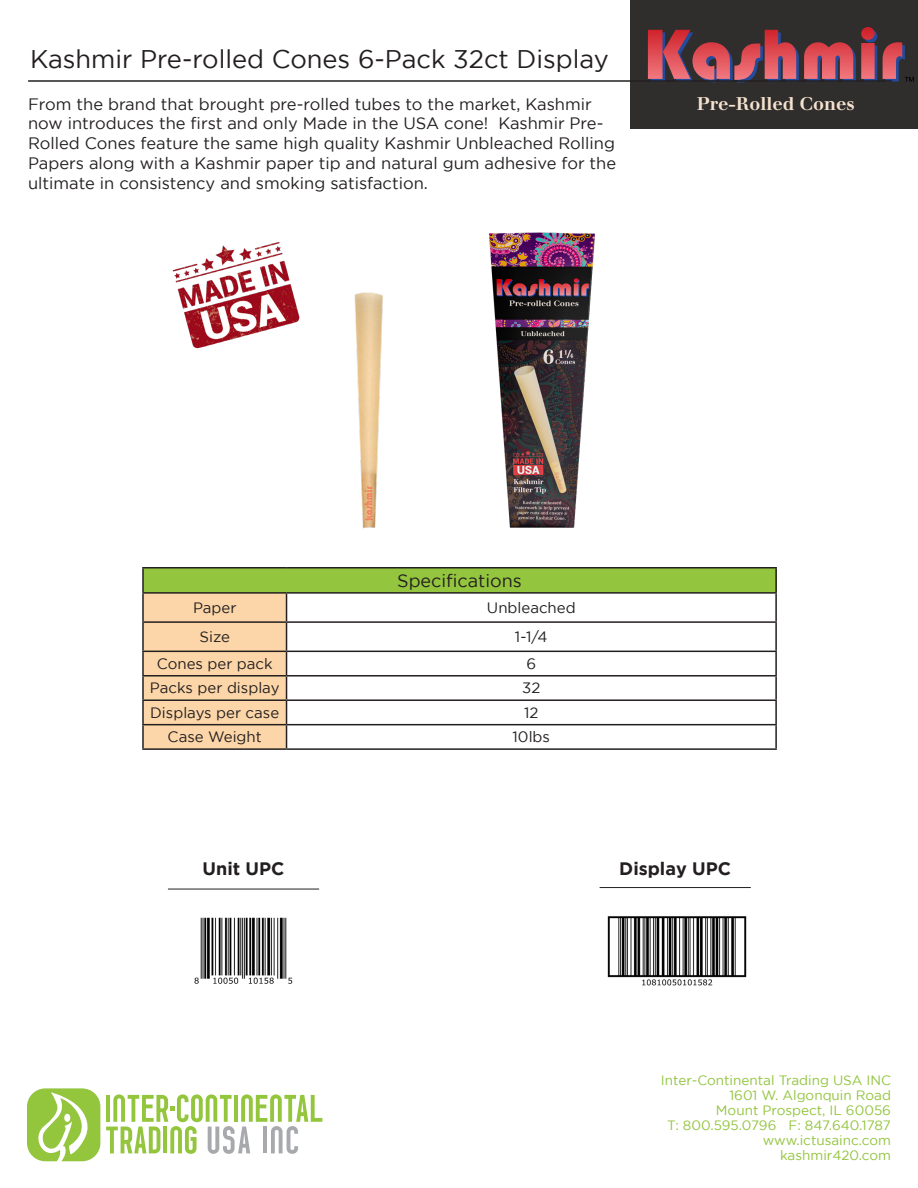
<style>
.page{position:relative;width:918px;height:1188px;background:#fff}
.page>*{position:absolute;margin:0;border:0;box-sizing:border-box;transform-origin:0 0}
.t1{font:25.5px "Gotham";color:#231f20}
.t2{font:700 18px "Gotham";color:#231f20}
.t3{font:700 18px "Justus";color:#f5e3cf}
.table_text{font:18px "Gotham";color:#231f20}
.t4{font:16.5px/19.8px "Gotham";color:#231f20}
.table_text-2{font:15px "Gotham";color:#231f20}
.t5{font:13.5px/15px "Gotham";color:#92c43d;text-align:right}
</style>
<div class="page">
<div style="left:630px;top:0;width:288px;height:129px;background:#302d2d"></div>
<svg style="left:27px;top:1088px;width:73px;height:73px"></svg>
<svg style="left:106px;top:1094px;width:216px;height:60px"></svg>
<svg style="left:648px;top:27px;width:229px;height:56px"></svg>
<svg style="left:883px;top:42px;width:31px;height:40px"></svg>
<hr style="left:28px;top:80px;width:864px;height:2px;background:#231f20">
<div style="left:143px;top:568px;width:633px;height:25px;background:#94c53f"></div>
<hr style="left:142px;top:567px;width:145px;height:1px;background:#231f20">
<hr style="left:142px;top:568px;width:2px;height:24px;background:#231f20">
<hr style="left:287px;top:567px;width:490px;height:1px;background:#231f20">
<hr style="left:775px;top:568px;width:2px;height:24px;background:#231f20">
<hr style="left:142px;top:592px;width:145px;height:2px;background:#231f20">
<hr style="left:142px;top:594px;width:2px;height:27px;background:#231f20">
<hr style="left:287px;top:592px;width:490px;height:2px;background:#231f20">
<hr style="left:775px;top:594px;width:2px;height:27px;background:#231f20">
<hr style="left:142px;top:621px;width:145px;height:2px;background:#231f20">
<hr style="left:142px;top:623px;width:2px;height:28px;background:#231f20">
<hr style="left:287px;top:621px;width:490px;height:2px;background:#231f20">
<hr style="left:775px;top:623px;width:2px;height:28px;background:#231f20">
<hr style="left:142px;top:651px;width:145px;height:1px;background:#231f20">
<hr style="left:142px;top:652px;width:2px;height:23px;background:#231f20">
<hr style="left:287px;top:651px;width:490px;height:1px;background:#231f20">
<hr style="left:775px;top:652px;width:2px;height:23px;background:#231f20">
<hr style="left:142px;top:675px;width:145px;height:2px;background:#231f20">
<hr style="left:142px;top:677px;width:2px;height:22px;background:#231f20">
<hr style="left:287px;top:675px;width:490px;height:2px;background:#231f20">
<hr style="left:775px;top:677px;width:2px;height:22px;background:#231f20">
<hr style="left:142px;top:699px;width:145px;height:2px;background:#231f20">
<hr style="left:142px;top:701px;width:2px;height:23px;background:#231f20">
<hr style="left:287px;top:699px;width:490px;height:2px;background:#231f20">
<hr style="left:775px;top:701px;width:2px;height:23px;background:#231f20">
<hr style="left:142px;top:724px;width:145px;height:1px;background:#231f20">
<hr style="left:142px;top:725px;width:2px;height:23px;background:#231f20">
<hr style="left:287px;top:724px;width:490px;height:1px;background:#231f20">
<svg style="left:143px;top:593px;width:144px;height:155px;background:#edc99f"></svg>
<hr style="left:775px;top:725px;width:2px;height:23px;background:#231f20">
<hr style="left:142px;top:748px;width:145px;height:2px;background:#231f20">
<hr style="left:287px;top:748px;width:490px;height:2px;background:#231f20">
<hr style="left:168px;top:889px;width:151px;height:1px;background:#231f20">
<hr style="left:600px;top:887px;width:151px;height:1px;background:#231f20">
<img style="left:194px;top:917px;width:99px;height:67px">
<img style="left:607px;top:916px;width:140px;height:70px">
<img style="left:489px;top:232px;width:106px;height:296px">
<img style="left:354px;top:292px;width:29px;height:237px">
<img style="left:172px;top:242px;width:128px;height:107px">
<p class="t1" style="left:30px;top:45px;width:580px">Kashmir Pre-rolled Cones 6-Pack 32ct Display</p>
<p class="t4" style="left:28px;top:94px;width:590px">From the brand that brought pre-rolled tubes to the market, Kashmir now introduces the first and only Made in the USA cone! Kashmir Pre-Rolled Cones feature the same high quality Kashmir Unbleached Rolling Papers along with a Kashmir paper tip and natural gum adhesive for the ultimate in consistency and smoking satisfaction.</p>
<p class="t3" style="left:697px;top:92px;width:159px">Pre-Rolled Cones</p>
<p class="table_text" style="left:397px;top:571px;width:126px">Specifications</p>
<p class="table_text-2" style="left:193px;top:599px;width:45px">Paper</p>
<p class="table_text-2" style="left:487px;top:599px;width:90px">Unbleached</p>
<p class="table_text-2" style="left:199px;top:629px;width:32px">Size</p>
<p class="table_text-2" style="left:515px;top:629px;width:34px">1-1/4</p>
<p class="table_text-2" style="left:157px;top:655px;width:117px">Cones per pack</p>
<p class="table_text-2" style="left:526px;top:655px;width:11px">6</p>
<p class="table_text-2" style="left:150px;top:680px;width:131px">Packs per display</p>
<p class="table_text-2" style="left:522px;top:680px;width:20px">32</p>
<p class="table_text-2" style="left:150px;top:704px;width:130px">Displays per case</p>
<p class="table_text-2" style="left:524px;top:704px;width:16px">12</p>
<p class="table_text-2" style="left:168px;top:729px;width:96px">Case Weight</p>
<p class="table_text-2" style="left:513px;top:729px;width:39px">10lbs</p>
<p class="t2" style="left:203px;top:858px;width:84px">Unit UPC</p>
<p class="t2" style="left:619px;top:858px;width:113px">Display UPC</p>
<p class="t5" style="left:661px;top:1073px;width:232px">Inter-Continental Trading USA INC<br>1601 W. Algonquin Road<br>Mount Prospect, IL 60056<br>T: 800.595.0796 F: 847.640.1787 www.ictusainc.com kashmir420.com</p>
</div>
